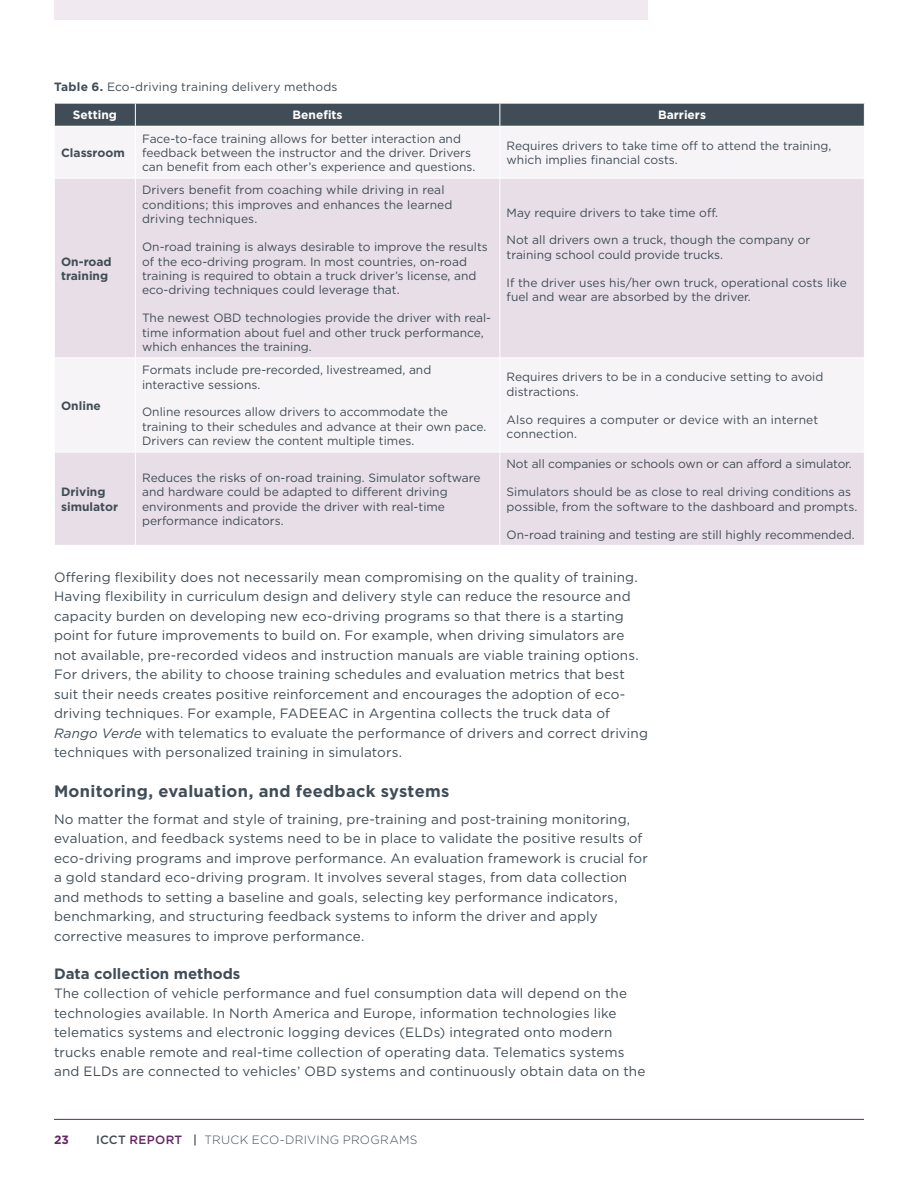
<style>
.page{position:relative;width:918px;height:1188px;background:#fff}
.page>*{position:absolute;margin:0;border:0;box-sizing:border-box;transform-origin:0 0}
.t1{font:700 16.5px "Gotham";letter-spacing:.015em;color:#414d56}
.t2{font:700 15px "Gotham";color:#414d56}
.t3{font:13.5px/19.5px "Gotham";letter-spacing:.01em;color:#414d56}
.t4{font:12px/14.4px "Gotham";color:#414d56}
.t5{font:700 12px/14.4px "Gotham";color:#414d56}
.t6{font:300 12px "Gotham";letter-spacing:.025em;color:#414d56}
.t7{font:700 12px "Gotham";color:#fff}
.t8{font:700 12px "Gotham";color:#652566}
.s1{font-weight:700}
.s2{font-style:italic}
.s3{font-weight:500}
.s4{font-weight:500;color:#652566}
</style>
<div class="page">
<hr style="left:54px;top:1119px;width:810px;height:1px;background:#652566">
<div style="left:54px;top:0;width:594px;height:20px;background:#f0e9f0"></div>
<div style="left:55px;top:127px;width:808px;height:50px;background:#f7f4f7"></div>
<svg style="left:55px;top:179px;width:809px;height:366px;fill:#e8dee8"></svg>
<hr style="left:500px;top:127px;width:1px;height:51px;background:#fff">
<hr style="left:500px;top:178px;width:1px;height:179px;background:#fff">
<hr style="left:54px;top:357px;width:81px;height:1px;background:#fff">
<hr style="left:135px;top:357px;width:365px;height:1px;background:#fff">
<hr style="left:500px;top:357px;width:365px;height:1px;background:#fff">
<hr style="left:500px;top:358px;width:1px;height:94px;background:#fff">
<hr style="left:54px;top:452px;width:81px;height:1px;background:#fff">
<hr style="left:135px;top:452px;width:365px;height:1px;background:#fff">
<hr style="left:500px;top:452px;width:365px;height:1px;background:#fff">
<hr style="left:500px;top:452px;width:1px;height:93px;background:#fff">
<svg style="left:54px;top:103px;width:811px;height:23px;background:#49555d"></svg>
<hr style="left:135px;top:127px;width:1px;height:51px;background:#fff">
<hr style="left:135px;top:178px;width:1px;height:179px;background:#fff">
<hr style="left:135px;top:358px;width:1px;height:94px;background:#fff">
<hr style="left:135px;top:452px;width:1px;height:93px;background:#fff">
<p class="t4" style="left:54px;top:79px;width:285px"><span class="s1">Table 6.</span> Eco-driving training delivery methods</p>
<p class="t7" style="left:73px;top:107px;width:46px">Setting</p>
<p class="t7" style="left:293px;top:107px;width:52px">Benefits</p>
<p class="t7" style="left:658px;top:107px;width:49px">Barriers</p>
<p class="t5" style="left:61px;top:145px;width:65px">Classroom</p>
<p class="t4" style="left:142px;top:131px;width:335px">Face-to-face training allows for better interaction and feedback between the instructor and the driver. Drivers can benefit from each other’s experience and questions.</p>
<p class="t4" style="left:507px;top:138px;width:326px">Requires drivers to take time off to attend the training, which implies financial costs.</p>
<p class="t5" style="left:61px;top:254px;width:52px">On-road training</p>
<p class="t5" style="left:61px;top:398px;width:41px">Online</p>
<p class="t4" style="left:142px;top:183px;width:312px">Drivers benefit from coaching while driving in real conditions; this improves and enhances the learned driving techniques.</p>
<p class="t4" style="left:142px;top:239px;width:347px">On-road training is always desirable to improve the results of the eco-driving program. In most countries, on-road training is required to obtain a truck driver’s license, and eco-driving techniques could leverage that.</p>
<p class="t4" style="left:142px;top:311px;width:351px">The newest OBD technologies provide the driver with real&shy;time information about fuel and other truck performance, which enhances the training.</p>
<p class="t4" style="left:142px;top:362px;width:291px">Formats include pre-recorded, livestreamed, and interactive sessions.</p>
<p class="t4" style="left:142px;top:405px;width:346px">Online resources allow drivers to accommodate the training to their schedules and advance at their own pace.<br>Drivers can review the content multiple times.</p>
<p class="t4" style="left:507px;top:205px;width:213px">May require drivers to take time off.</p>
<p class="t4" style="left:507px;top:233px;width:305px">Not all drivers own a truck, though the company or training school could provide trucks.</p>
<p class="t4" style="left:507px;top:275px;width:342px">If the driver uses his/her own truck, operational costs like fuel and wear are absorbed by the driver.</p>
<p class="t4" style="left:507px;top:370px;width:318px">Requires drivers to be in a conducive setting to avoid distractions.</p>
<p class="t4" style="left:507px;top:412px;width:313px">Also requires a computer or device with an internet connection.</p>
<p class="t4" style="left:507px;top:457px;width:347px">Not all companies or schools own or can afford a simulator.</p>
<p class="t4" style="left:507px;top:485px;width:352px">Simulators should be as close to real driving conditions as possible, from the software to the dashboard and prompts.</p>
<p class="t4" style="left:507px;top:527px;width:349px">On-road training and testing are still highly recommended.</p>
<p class="t3" style="left:54px;top:567px;width:596px">Offering flexibility does not necessarily mean compromising on the quality of training.<br>Having flexibility in curriculum design and delivery style can reduce the resource and capacity burden on developing new eco-driving programs so that there is a starting point for future improvements to build on. For example, when driving simulators are not available, pre-recorded videos and instruction manuals are viable training options.<br>For drivers, the ability to choose training schedules and evaluation metrics that best suit their needs creates positive reinforcement and encourages the adoption of eco&shy;driving techniques. For example, FADEEAC in Argentina collects the truck data of <span class="s2">Rango Verde</span> with telematics to evaluate the performance of drivers and correct driving techniques with personalized training in simulators.</p>
<p class="t1" style="left:54px;top:781px;width:397px">Monitoring, evaluation, and feedback systems</p>
<p class="t3" style="left:54px;top:809px;width:595px">No matter the format and style of training, pre-training and post-training monitoring, evaluation, and feedback systems need to be in place to validate the positive results of eco-driving programs and improve performance. An evaluation framework is crucial for a gold standard eco-driving program. It involves several stages, from data collection and methods to setting a baseline and goals, selecting key performance indicators, benchmarking, and structuring feedback systems to inform the driver and apply corrective measures to improve performance.</p>
<p class="t2" style="left:54px;top:964px;width:188px">Data collection methods</p>
<p class="t3" style="left:54px;top:984px;width:593px">The collection of vehicle performance and fuel consumption data will depend on the technologies available. In North America and Europe, information technologies like telematics systems and electronic logging devices (ELDs) integrated onto modern trucks enable remote and real-time collection of operating data. Telematics systems and ELDs are connected to vehicles’ OBD systems and continuously obtain data on the</p>
<p class="t4" style="left:142px;top:470px;width:340px">Reduces the risks of on-road training. Simulator software and hardware could be adapted to different driving environments and provide the driver with real-time performance indicators.</p>
<p class="t5" style="left:61px;top:485px;width:58px">Driving simulator</p>
<p class="t8" style="left:54px;top:1132px;width:16px">23</p>
<p class="t6" style="left:96px;top:1132px;width:323px"><span class="s3">ICCT</span> <span class="s4">REPORT</span> <span class="s3">|</span> TRUCK ECO-DRIVING PROGRAMS</p>
</div>
